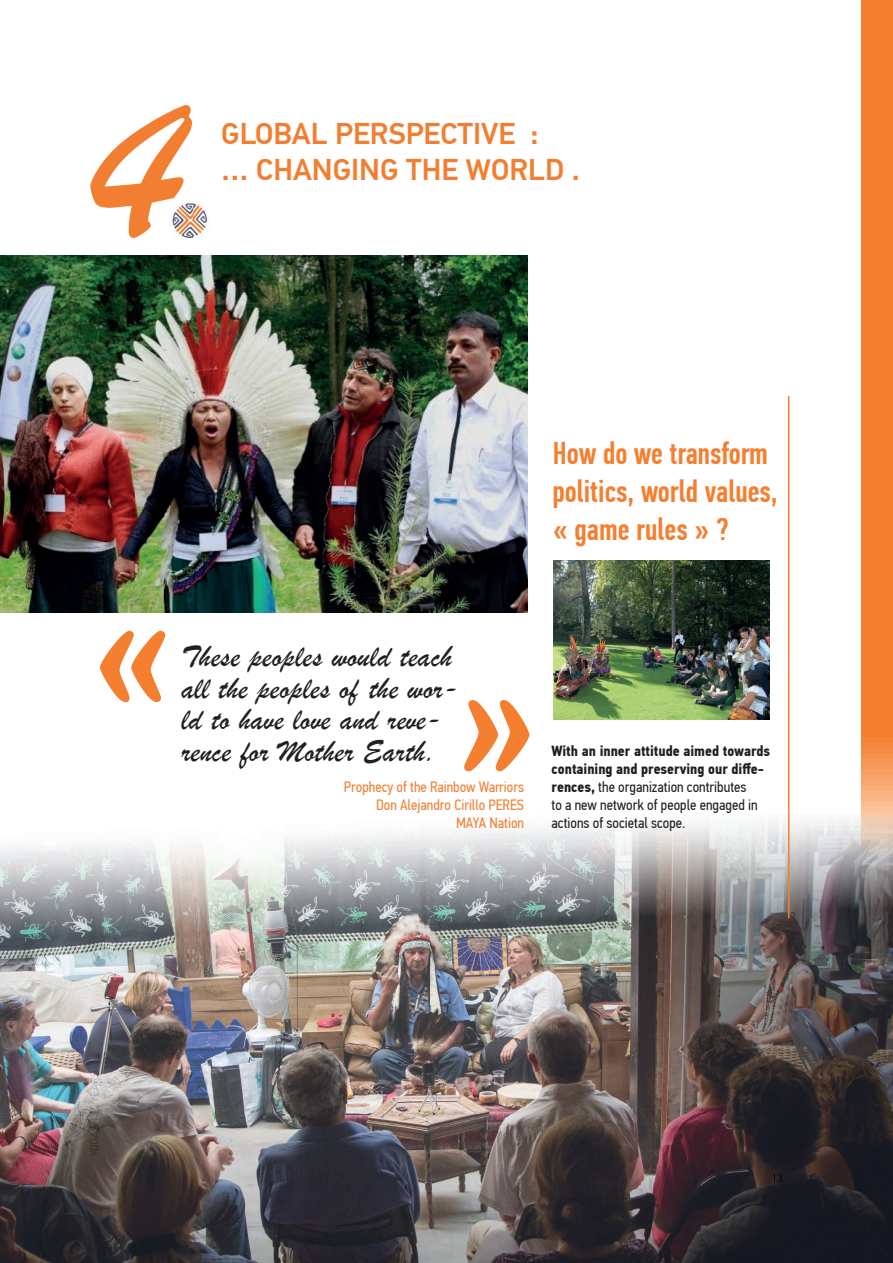
<style>
.page{position:relative;width:893px;height:1263px;background:#fff}
.page>*{position:absolute;margin:0;border:0;box-sizing:border-box;transform-origin:0 0}
.t1{font:211.8px "Brush Script";color:#f17e31}
.t2{font:202.5px "Brush Script";color:#f47f30}
.t3{font:31.5px/31.5px "Brush Script";letter-spacing:.01em;color:#231f20}
.t4{font:500 31.5px/37.8px "PF Din Text Comp Pro";color:#f47f30}
.t5{font:500 30px/36px "PF Din Text Pro";color:#f17e31}
.t6{font:15px/18px "PF Din Text Cond Pro";color:#231f20}
.t7{font:15px/18px "PF Din Text Cond Pro";color:#f27f31;text-align:right}
.s1{font-weight:700}
</style>
<div class="page">
<svg style="left:861px;top:0;width:32px;height:814px;background:#f48235"></svg>
<img style="left:0;top:814px;width:893px;height:449px">
<svg style="left:773px;top:1174px;width:9px;height:8px"></svg>
<svg style="left:91px;top:1151px;width:7px;height:5px"></svg>
<img style="left:91px;top:1071px;width:7px;height:79px">
<img style="left:0;top:256px;width:527px;height:356px">
<img style="left:554px;top:560px;width:216px;height:159px">
<img style="left:192px;top:203px;width:16px;height:35px">
<img style="left:163px;top:198px;width:29px;height:40px">
<hr style="left:788px;top:396px;width:1px;height:522px;background:#f47f30">
<h1 class="t1" style="left:89px;top:40px;width:92px">4</h1>
<h3 class="t5" style="left:221px;top:116px;width:360px">GLOBAL PERSPECTIVE :<br>… CHANGING THE WORLD .</h3>
<h3 class="t4" style="left:553px;top:435px;width:226px">How do we transform politics, world values, « game rules » ?</h3>
<h2 class="t2" style="left:90px;top:516px;width:84px">«</h2>
<h3 class="t3" style="left:181px;top:641px;width:279px">These peoples would teach all the peoples of the wor&shy;ld to have love and reve&shy;rence for Mother Earth.</h3>
<h2 class="t2" style="left:539px;top:886px;width:84px;rotate:-180deg">«</h2>
<p class="t7" style="left:344px;top:778px;width:182px">Prophecy of the Rainbow Warriors<br>Don Alejandro Cirillo PERES<br>MAYA Nation</p>
<p class="t6" style="left:552px;top:742px;width:220px"><span class="s1">With an inner attitude aimed towards containing and preserving our diffe&shy;rences,</span> the organization contributes<br>to a new network of people engaged in actions of societal scope.</p>
</div>
